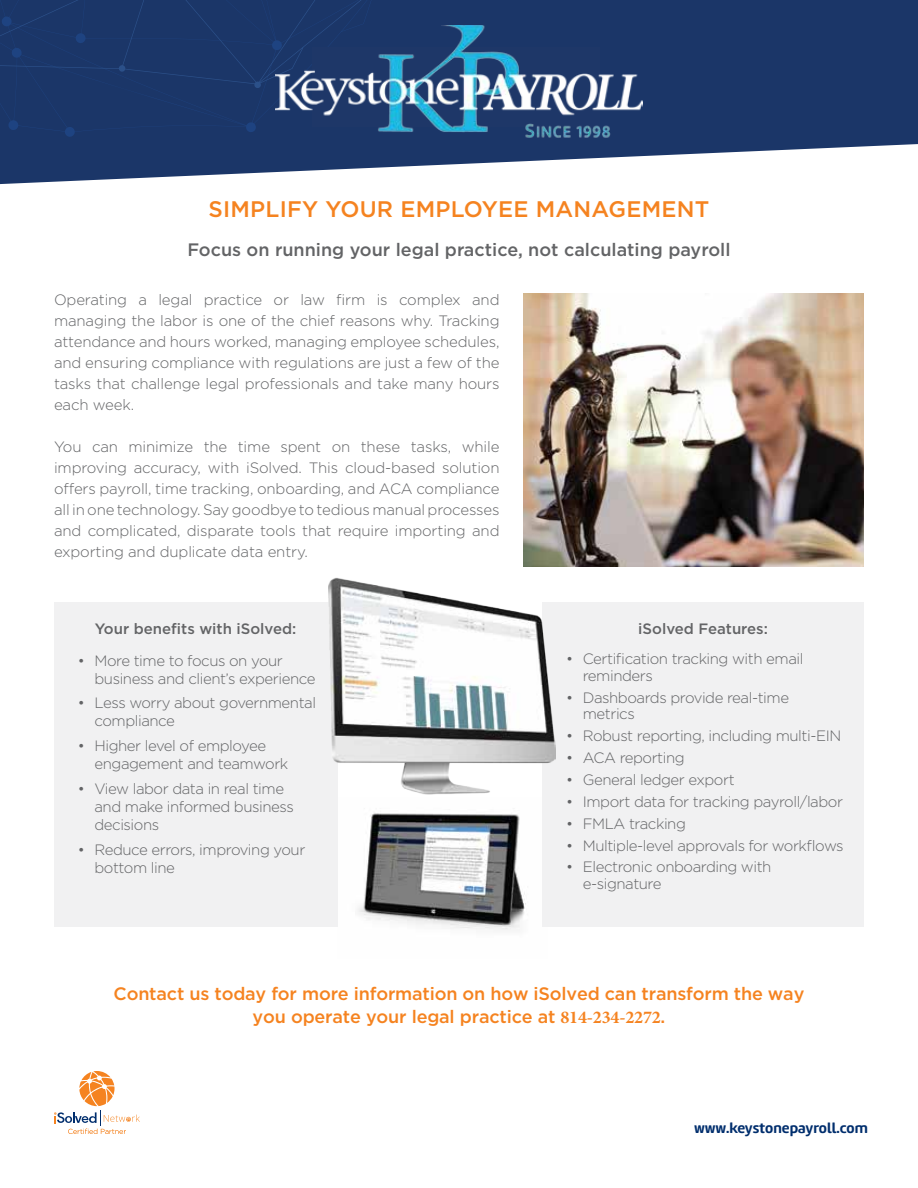
<style>
.page{position:relative;width:918px;height:1188px;background:#fff}
.page>*{position:absolute;margin:0;border:0;box-sizing:border-box;transform-origin:0 0}
.t1{font:500 22.5px "Gotham";letter-spacing:.01em;color:#f58320}
.t2{font:500 18px/23px "Gotham";letter-spacing:-.01em;color:#f58320;text-align:center}
.t3{font:500 18px "Gotham";color:#636466}
.t4{font:300 15px/21px "Gotham";letter-spacing:-.03em;color:#636466}
.t5{font:500 15px "Gotham";color:#636466}
.t6{font:700 15px "Amelia Rounded";color:#002e6d}
.s1{font-family:"Minion Pro";font-weight:700}
</style>
<div class="page">
<img style="left:337px;top:799px;width:189px;height:131px">
<div style="left:542px;top:602px;width:322px;height:325px;background:#f1f1f2"></div>
<div style="left:54px;top:602px;width:283px;height:325px;background:#f1f1f2"></div>
<img style="left:524px;top:293px;width:340px;height:274px">
<img style="left:329px;top:577px;width:227px;height:222px">
<svg style="left:54px;top:1071px;width:86px;height:63px"></svg>
<svg style="left:0;top:0;width:918px;height:184px;fill:#1b3668"></svg>
<div style="left:0;top:120px;width:275px;height:17px;background:#1b3668"></div>
<div style="left:0;top:0;width:430px;height:120px;background:#1b3668"></div>
<img style="left:275px;top:26px;width:368px;height:116px">
<h1 class="t1" style="left:209px;top:195px;width:502px">SIMPLIFY YOUR EMPLOYEE MANAGEMENT</h1>
<p class="t3" style="left:187px;top:238px;width:545px">Focus on running your legal practice, not calculating payroll</p>
<p class="t4" style="left:54px;top:289px;width:447px;text-align:justify">Operating a legal practice or law firm is complex and managing the labor is one of the chief reasons why. Tracking attendance and hours worked, managing employee schedules, and ensuring compliance with regulations are just a few of the tasks that challenge legal professionals and take many hours each week.</p>
<p class="t4" style="left:54px;top:436px;width:447px;text-align:justify">You can minimize the time spent on these tasks, while improving accuracy, with iSolved. This cloud-based solution offers payroll, time tracking, onboarding, and ACA compliance all in one technology. Say goodbye to tedious manual processes and complicated, disparate tools that require importing and exporting and duplicate data entry.</p>
<p class="t5" style="left:95px;top:619px;width:203px">Your benefits with iSolved:</p>
<p class="t4" style="left:94px;top:651px;width:223px;line-height:18px;text-indent:-16px">• More time to focus on your business and client’s experience</p>
<p class="t4" style="left:94px;top:694px;width:223px;line-height:18px;text-indent:-16px">• Less worry about governmental compliance</p>
<p class="t4" style="left:94px;top:736px;width:195px;line-height:18px;text-indent:-16px">• Higher level of employee engagement and teamwork</p>
<p class="t4" style="left:94px;top:779px;width:201px;line-height:18px;text-indent:-16px">• View labor data in real time and make informed business decisions</p>
<p class="t4" style="left:94px;top:840px;width:212px;line-height:18px;text-indent:-16px">• Reduce errors, improving your bottom line</p>
<p class="t5" style="left:638px;top:619px;width:131px">iSolved Features:</p>
<p class="t4" style="left:583px;top:650px;width:222px;line-height:16.5px;text-indent:-16px">• Certification tracking with email reminders</p>
<p class="t4" style="left:583px;top:689px;width:208px;line-height:16.5px;text-indent:-16px">• Dashboards provide real-time metrics</p>
<p class="t4" style="left:566px;top:725px;width:276px">• Robust reporting, including multi-EIN</p>
<p class="t4" style="left:566px;top:747px;width:120px">• ACA reporting</p>
<p class="t4" style="left:566px;top:769px;width:170px">• General ledger export</p>
<p class="t4" style="left:566px;top:790px;width:278px">• Import data for tracking payroll/labor</p>
<p class="t4" style="left:566px;top:812px;width:121px">• FMLA tracking</p>
<p class="t4" style="left:566px;top:834px;width:279px">• Multiple-level approvals for workflows</p>
<p class="t4" style="left:583px;top:858px;width:190px;line-height:16.5px;text-indent:-16px">• Electronic onboarding with e-signature</p>
<p class="t2" style="left:114px;top:982px;width:692px">Contact us today for more information on how iSolved can transform the way you operate your legal practice at <span class="s1">814-234-2272</span>.</p>
<p class="t6" style="left:694px;top:1118px;width:175px">www.keystonepayroll.com</p>
</div>
